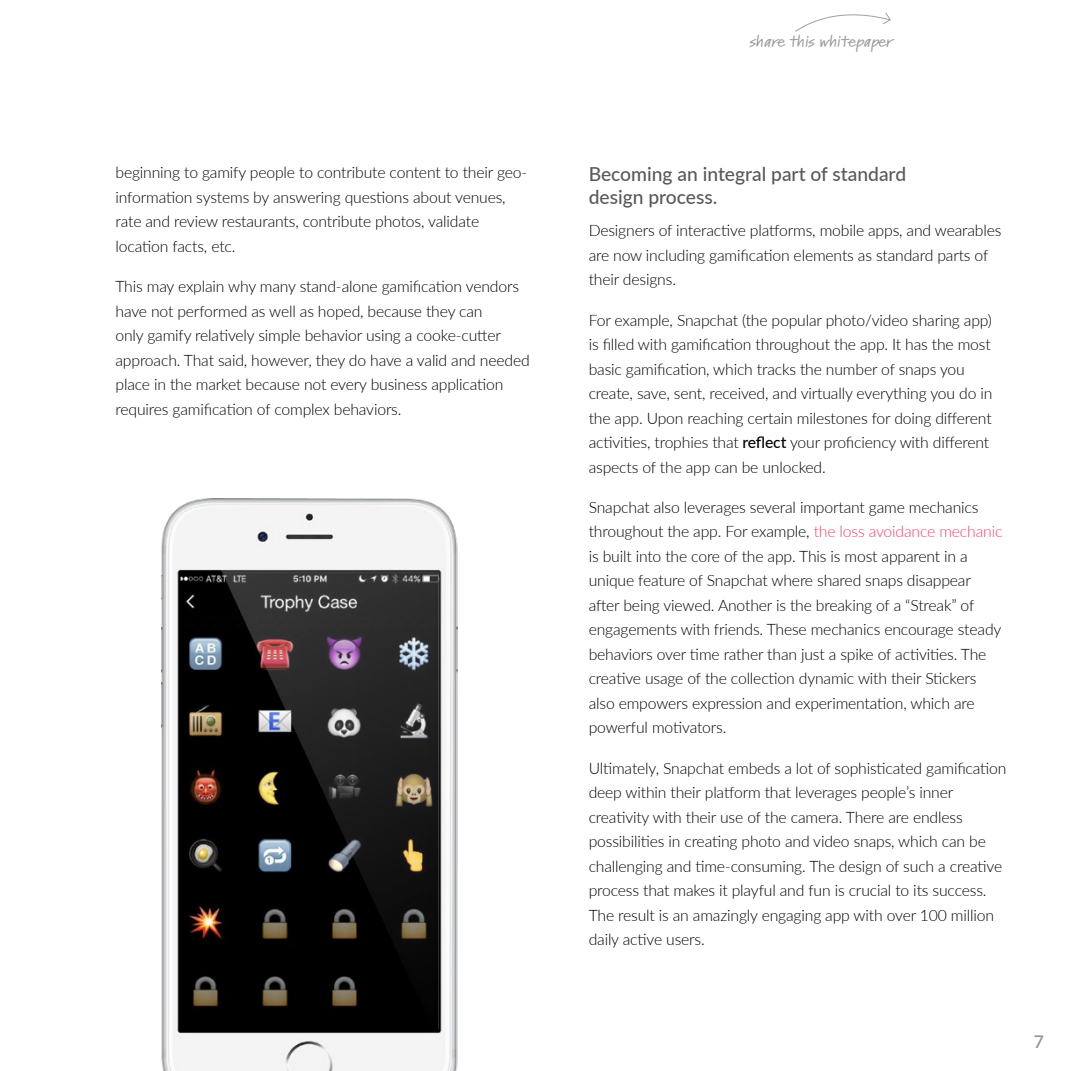
<style>
.page{position:relative;width:1071px;height:1071px;background:#fff}
.page>*{position:absolute;margin:0;border:0;box-sizing:border-box;transform-origin:0 0}
.t1{font:500 19.25px/22.8px "Lato";color:#595959}
.t2{font:600 17.5px "Lato";color:#939598}
.t3{font:300 15.75px/24.5px "Lato";letter-spacing:-.01em;color:#000}
.t4{font:600 expanded 14px "Kremlin Pro";letter-spacing:-.01em;color:#9d9d9d}
.s1{font-weight:500}
.s2{color:#e8466d}
</style>
<div class="page">
<svg style="left:795px;top:13px;width:96px;height:19px"></svg>
<img style="left:161px;top:499px;width:296px;height:572px">
<p class="t3" style="left:116px;top:160px;width:413px">beginning to gamify people to contribute content to their geo&shy;information systems by answering questions about venues, rate and review restaurants, contribute photos, validate location facts, etc.</p>
<p class="t3" style="left:116px;top:274px;width:416px">This may explain why many stand-alone gamification vendors have not performed as well as hoped, because they can<br>only gamify relatively simple behavior using a cooke-cutter approach. That said, however, they do have a valid and needed place in the market because not every business application requires gamification of complex behaviors.</p>
<p class="t4" style="left:750px;top:31px;width:144px">share this whitepaper</p>
<p class="t1" style="left:589px;top:162px;width:319px">Becoming an integral part of standard design process.</p>
<p class="t3" style="left:589px;top:218px;width:414px">Designers of interactive platforms, mobile apps, and wearables are now including gamification elements as standard parts of their designs.</p>
<p class="t3" style="left:589px;top:307px;width:405px">For example, Snapchat (the popular photo/video sharing app) is filled with gamification throughout the app. It has the most basic gamification, which tracks the number of snaps you create, save, sent, received, and virtually everything you do in the app. Upon reaching certain milestones for doing different activities, trophies that <span class="s1">reflect</span> your proficiency with different aspects of the app can be unlocked.</p>
<p class="t3" style="left:589px;top:494px;width:415px">Snapchat also leverages several important game mechanics throughout the app. For example, <span class="s2">the loss avoidance mechanic </span>is built into the core of the app. This is most apparent in a unique feature of Snapchat where shared snaps disappear after being viewed. Another is the breaking of a “Streak” of engagements with friends. These mechanics encourage steady behaviors over time rather than just a spike of activities. The creative usage of the collection dynamic with their Stickers also empowers expression and experimentation, which are powerful motivators.</p>
<p class="t3" style="left:589px;top:755px;width:419px">Ultimately, Snapchat embeds a lot of sophisticated gamification deep within their platform that leverages people’s inner creativity with their use of the camera. There are endless possibilities in creating photo and video snaps, which can be challenging and time-consuming. The design of such a creative process that makes it playful and fun is crucial to its success.<br>The result is an amazingly engaging app with over 100 million daily active users.</p>
<p class="t2" style="left:1034px;top:1029px;width:12px">7</p>
</div>
